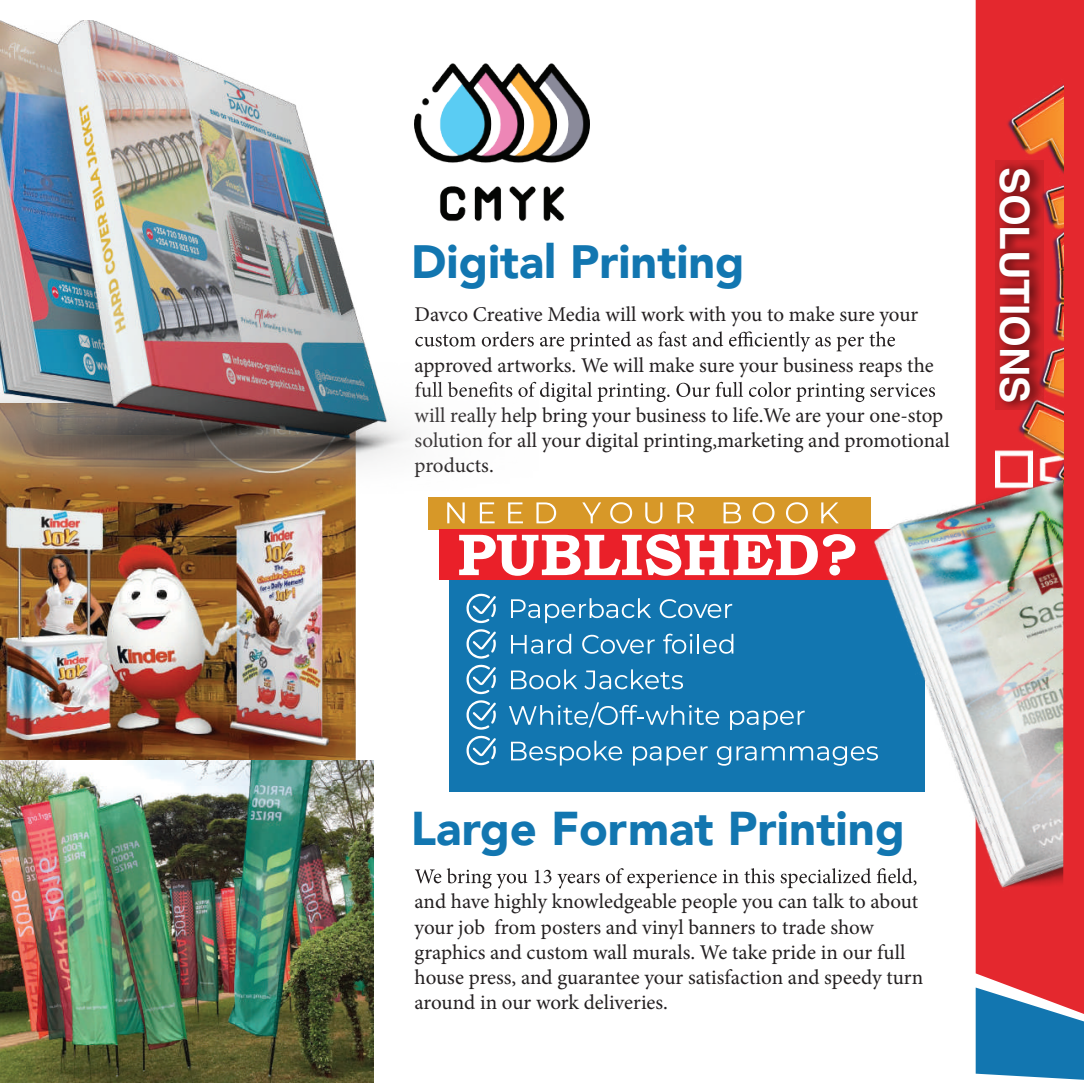
<style>
.page{position:relative;width:1084px;height:1084px;background:#fff}
.page>*{position:absolute;margin:0;border:0;box-sizing:border-box;transform-origin:0 0}
.t1{font:900 47.25px "Avenir";color:#1276b0}
.t2{font:900 46.55px "Avenir";color:#1276b0}
.t3{font:700 40.6px "Helvetica";color:#fff}
.t4{font:21px/25.2px "Minion Pro";letter-spacing:-.005em;color:#231f20}
</style>
<div class="page">
<img style="left:0;top:498px;width:355px;height:262px">
<div style="left:449px;top:546px;width:475px;height:245px;background:#1276b0"></div>
<svg style="left:540px;top:331px;width:354px;height:20px"></svg>
<svg style="left:540px;top:381px;width:271px;height:21px"></svg>
<svg style="left:975px;top:0;width:108px;height:987px;background:#e23236"></svg>
<svg style="left:975px;top:987px;width:108px;height:92px;background:#4480ae"></svg>
<img style="left:994px;top:72px;width:68px;height:300px">
<img style="left:538px;top:63px;width:51px;height:158px">
<svg style="left:415px;top:868px;width:396px;height:20px"></svg>
<img style="left:0;top:760px;width:373px;height:322px">
<img style="left:0;top:21px;width:538px;height:477px">
<div style="left:428px;top:497px;width:442px;height:32px;background:#d79828"></div>
<div style="left:439px;top:529px;width:454px;height:51px;background:#ea2029"></div>
<svg style="left:447px;top:502px;width:17px;height:21px"></svg>
<svg style="left:479px;top:502px;width:15px;height:21px"></svg>
<svg style="left:508px;top:502px;width:15px;height:21px"></svg>
<svg style="left:536px;top:502px;width:20px;height:21px"></svg>
<svg style="left:582px;top:502px;width:19px;height:21px"></svg>
<svg style="left:610px;top:502px;width:22px;height:21px"></svg>
<svg style="left:645px;top:502px;width:17px;height:21px"></svg>
<svg style="left:677px;top:502px;width:17px;height:21px"></svg>
<svg style="left:723px;top:502px;width:17px;height:21px"></svg>
<svg style="left:752px;top:502px;width:22px;height:21px"></svg>
<svg style="left:786px;top:502px;width:21px;height:21px"></svg>
<svg style="left:459px;top:534px;width:352px;height:41px"></svg>
<svg style="left:466px;top:593px;width:30px;height:65px"></svg>
<svg style="left:466px;top:664px;width:30px;height:65px"></svg>
<svg style="left:466px;top:735px;width:30px;height:30px"></svg>
<svg style="left:511px;top:598px;width:140px;height:25px"></svg>
<svg style="left:659px;top:599px;width:73px;height:19px"></svg>
<svg style="left:511px;top:634px;width:31px;height:19px"></svg>
<svg style="left:548px;top:633px;width:23px;height:20px"></svg>
<svg style="left:582px;top:634px;width:72px;height:19px"></svg>
<svg style="left:663px;top:633px;width:29px;height:20px"></svg>
<hr style="left:697px;top:633px;width:2px;height:20px;background:#fff">
<svg style="left:703px;top:633px;width:30px;height:20px"></svg>
<svg style="left:511px;top:669px;width:66px;height:20px"></svg>
<svg style="left:584px;top:669px;width:99px;height:20px"></svg>
<svg style="left:509px;top:702px;width:210px;height:25px"></svg>
<svg style="left:730px;top:710px;width:74px;height:19px"></svg>
<svg style="left:511px;top:740px;width:111px;height:25px"></svg>
<svg style="left:633px;top:746px;width:74px;height:19px"></svg>
<svg style="left:716px;top:746px;width:95px;height:19px"></svg>
<svg style="left:995px;top:160px;width:48px;height:212px;background:#a91c21"></svg>
<img style="left:811px;top:372px;width:251px;height:543px">
<h2 class="t2" style="left:411px;top:222px;width:335px">Digital Printing</h2>
<p class="t4" style="left:414px;top:302px;width:505px">Davco Creative Media will work with you to make sure your</p>
<p class="t4" style="left:414px;top:352px;width:520px">approved artworks. We will make sure your business reaps the</p>
<p class="t4" style="left:414px;top:402px;width:536px">will really help bring your business to life.We are your one-stop solution for all your digital printing,marketing and promotional products.</p>
<h3 class="t3" style="left:1039px;top:166px;width:238px;rotate:90deg">SOLUTIONS</h3>
<h1 class="t1" style="left:411px;top:787px;width:495px">Large Format Printing</h1>
<p class="t4" style="left:414px;top:888px;width:510px">and have highly knowledgeable people you can talk to about your job from posters and vinyl banners to trade show graphics and custom wall murals. We take pride in our full house press, and guarantee your satisfaction and speedy turn around in our work deliveries.</p>
</div>
